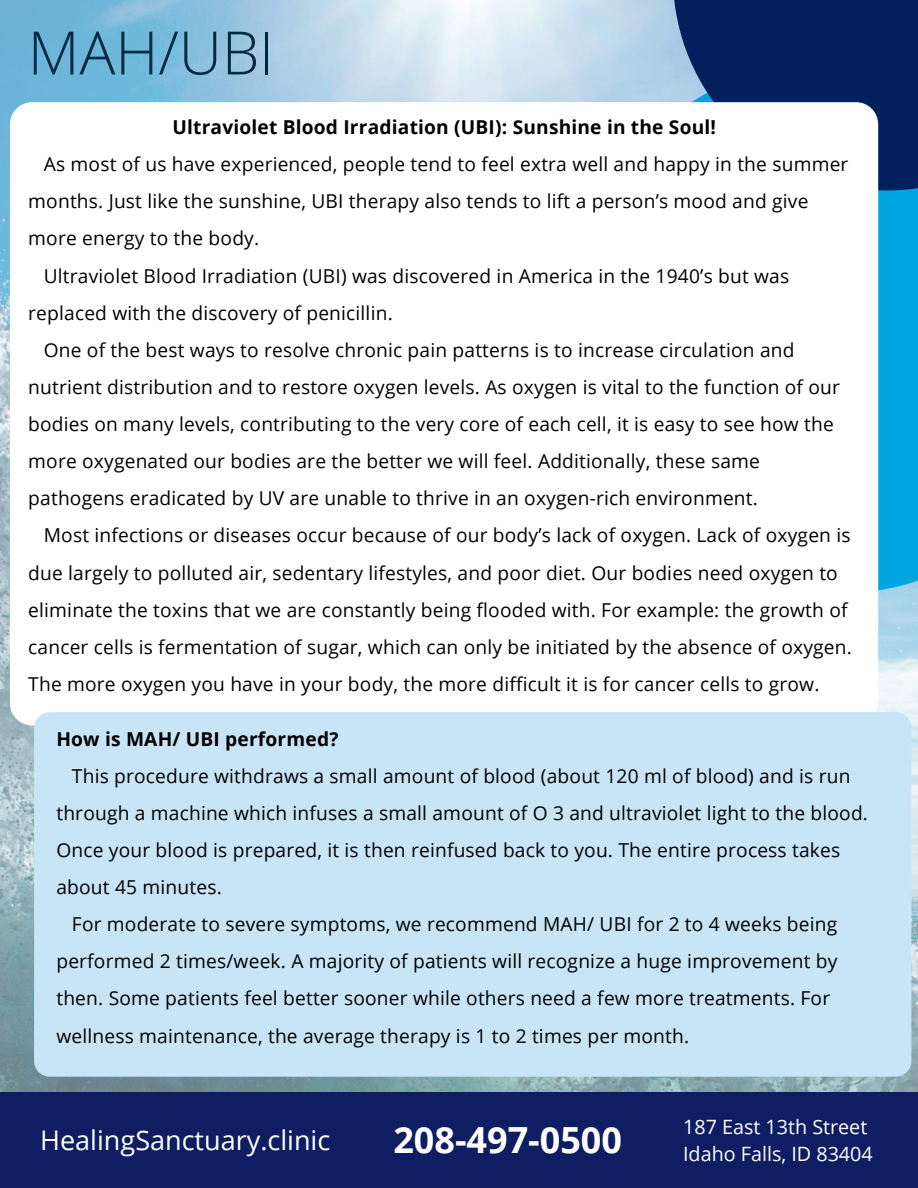
<style>
.page{position:relative;width:918px;height:1188px;background:#fff}
.page>*{position:absolute;margin:0;border:0;box-sizing:border-box;transform-origin:0 0}
.t1{font:300 59.85px "Open Sans";color:#002942}
.t2{font:700 36px "Open Sans";color:#fff}
.t3{font:27px "Open Sans";color:#fff}
.t4{font:19.8px/27.2px "Open Sans";color:#fff}
.t5{font:19.2px "Open Sans";letter-spacing:.01em;color:#000}
.t6{font:700 19.2px "Open Sans";letter-spacing:.01em;color:#000}
</style>
<div class="page">
<img style="left:0;top:0;width:918px;height:1092px">
<svg style="left:532px;top:0;width:141px;height:102px;background:#c4dcec"></svg>
<svg style="left:568px;top:61px;width:350px;height:533px;background:#2db0e1"></svg>
<div style="left:0;top:1092px;width:918px;height:96px;background:#0f1d62"></div>
<svg style="left:673px;top:0;width:245px;height:190px;background:#0c2b66"></svg>
<div style="left:10px;top:102px;width:868px;height:623px;background:#fff;border-radius:22px"></div>
<div style="left:34px;top:712px;width:877px;height:365px;background:#c7e5f6;border-radius:16px"></div>
<h1 class="t1" style="left:28px;top:12px;width:248px">MAH/UBI</h1>
<p class="t6" style="left:172px;top:114px;width:545px">Ultraviolet Blood Irradiation (UBI): Sunshine in the Soul!</p>
<p class="t5" style="left:44px;top:151px;width:806px">As most of us have experienced, people tend to feel extra well and happy in the summer</p>
<p class="t5" style="left:28px;top:188px;width:782px">months. Just like the sunshine, UBI therapy also tends to lift a person’s mood and give</p>
<p class="t5" style="left:28px;top:225px;width:232px">more energy to the body.</p>
<p class="t5" style="left:44px;top:263px;width:747px">Ultraviolet Blood Irradiation (UBI) was discovered in America in the 1940’s but was</p>
<p class="t5" style="left:28px;top:300px;width:366px">replaced with the discovery of penicillin.</p>
<p class="t5" style="left:44px;top:337px;width:752px">One of the best ways to resolve chronic pain patterns is to increase circulation and</p>
<p class="t5" style="left:28px;top:374px;width:813px">nutrient distribution and to restore oxygen levels. As oxygen is vital to the function of our</p>
<p class="t5" style="left:28px;top:411px;width:807px">bodies on many levels, contributing to the very core of each cell, it is easy to see how the</p>
<p class="t5" style="left:28px;top:448px;width:733px">more oxygenated our bodies are the better we will feel. Additionally, these same</p>
<p class="t5" style="left:28px;top:485px;width:731px">pathogens eradicated by UV are unable to thrive in an oxygen-rich environment.</p>
<p class="t5" style="left:44px;top:522px;width:808px">Most infections or diseases occur because of our body’s lack of oxygen. Lack of oxygen is</p>
<p class="t5" style="left:28px;top:560px;width:811px">due largely to polluted air, sedentary lifestyles, and poor diet. Our bodies need oxygen to</p>
<p class="t5" style="left:28px;top:597px;width:821px">eliminate the toxins that we are constantly being flooded with. For example: the growth of</p>
<p class="t5" style="left:28px;top:634px;width:825px">cancer cells is fermentation of sugar, which can only be initiated by the absence of oxygen.</p>
<p class="t5" style="left:28px;top:671px;width:793px">The more oxygen you have in your body, the more difficult it is for cancer cells to grow.</p>
<p class="t6" style="left:56px;top:725px;width:284px">How is MAH/ UBI performed?</p>
<p class="t5" style="left:72px;top:763px;width:780px">This procedure withdraws a small amount of blood (about 120 ml of blood) and is run</p>
<p class="t5" style="left:56px;top:800px;width:813px">through a machine which infuses a small amount of O 3 and ultraviolet light to the blood.</p>
<p class="t5" style="left:56px;top:837px;width:785px">Once your blood is prepared, it is then reinfused back to you. The entire process takes</p>
<p class="t5" style="left:56px;top:874px;width:167px">about 45 minutes.</p>
<p class="t5" style="left:72px;top:911px;width:767px">For moderate to severe symptoms, we recommend MAH/ UBI for 2 to 4 weeks being</p>
<p class="t5" style="left:56px;top:948px;width:783px">performed 2 times/week. A majority of patients will recognize a huge improvement by</p>
<p class="t5" style="left:56px;top:985px;width:775px">then. Some patients feel better sooner while others need a few more treatments. For</p>
<p class="t5" style="left:56px;top:1023px;width:634px">wellness maintenance, the average therapy is 1 to 2 times per month.</p>
<h3 class="t3" style="left:40px;top:1121px;width:292px">HealingSanctuary.clinic</h3>
<h2 class="t2" style="left:393px;top:1115px;width:230px">208-497-0500</h2>
<p class="t4" style="left:683px;top:1112px;width:191px">187 East 13th Street<br>Idaho Falls, ID 83404</p>
</div>
